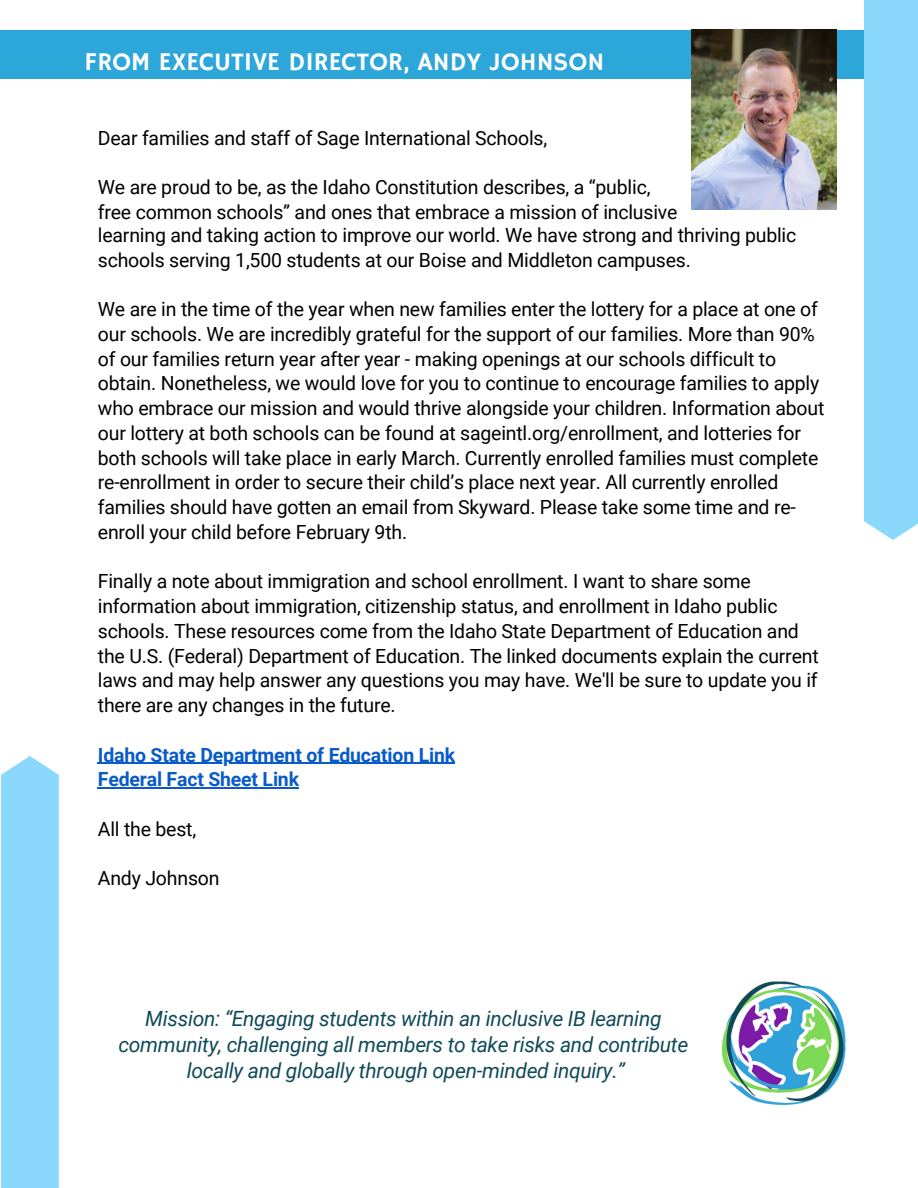
<style>
.page{position:relative;width:918px;height:1188px;background:#fff}
.page>*{position:absolute;margin:0;border:0;box-sizing:border-box;transform-origin:0 0}
.t1{font:25.5px "Hammersmith One";color:#fff}
.t2{font:italic 21px "Roboto";letter-spacing:-.015em;color:#104a58}
.t3{font:19.5px/24.8px "Roboto";letter-spacing:-.01em;color:#000}
.t4{font:700 19.5px/24.8px "Roboto";letter-spacing:-.01em;color:#085bc8}
</style>
<div class="page">
<div style="left:1px;top:30px;width:889px;height:48px;background:#2da6d9"></div>
<div style="left:864px;top:0;width:54px;height:540px;background:#8ad9fd"></div>
<img style="left:692px;top:30px;width:145px;height:180px">
<div style="left:1px;top:756px;width:58px;height:432px;background:#8ad9fd"></div>
<hr style="left:98px;top:763px;width:357px;height:1px;background:#085bc8">
<hr style="left:98px;top:787px;width:201px;height:2px;background:#085bc8">
<img style="left:721px;top:981px;width:125px;height:124px">
<p class="t1" style="left:85px;top:47px;width:521px">FROM EXECUTIVE DIRECTOR, ANDY JOHNSON</p>
<p class="t3" style="left:98px;top:126px;width:451px">Dear families and staff of Sage International Schools,</p>
<h2 class="t3" style="left:98px;top:175px;width:581px">We are proud to be, as the Idaho Constitution describes, a “public, free common schools” and ones that embrace a mission of inclusive</h2>
<h1 class="t3" style="left:98px;top:223px;width:700px">learning and taking action to improve our world. We have strong and thriving public schools serving 1,500 students at our Boise and Middleton campuses.</h1>
<p class="t3" style="left:98px;top:297px;width:728px">We are in the time of the year when new families enter the lottery for a place at one of our schools. We are incredibly grateful for the support of our families. More than 90% of our families return year after year - making openings at our schools difficult to obtain. Nonetheless, we would love for you to continue to encourage families to apply who embrace our mission and would thrive alongside your children. Information about our lottery at both schools can be found at sageintl.org/enrollment, and lotteries for both schools will take place in early March. Currently enrolled families must complete re-enrollment in order to secure their child’s place next year. All currently enrolled families should have gotten an email from Skyward. Please take some time and re&shy;enroll your child before February 9th.</p>
<p class="t3" style="left:98px;top:569px;width:722px">Finally a note about immigration and school enrollment. I want to share some information about immigration, citizenship status, and enrollment in Idaho public schools. These resources come from the Idaho State Department of Education and the U.S. (Federal) Department of Education. The linked documents explain the current laws and may help answer any questions you may have. We'll be sure to update you if there are any changes in the future.</p>
<p class="t4" style="left:98px;top:742px;width:359px">Idaho State Department of Education Link<br>Federal Fact Sheet Link</p>
<p class="t3" style="left:98px;top:817px;width:100px">All the best,</p>
<p class="t3" style="left:98px;top:866px;width:123px">Andy Johnson</p>
<p class="t2" style="left:145px;top:1007px;width:518px">Mission: “Engaging students within an inclusive IB learning</p>
<p class="t2" style="left:118px;top:1033px;width:571px">community, challenging all members to take risks and contribute</p>
<p class="t2" style="left:187px;top:1059px;width:440px">locally and globally through open-minded inquiry.”</p>
</div>
